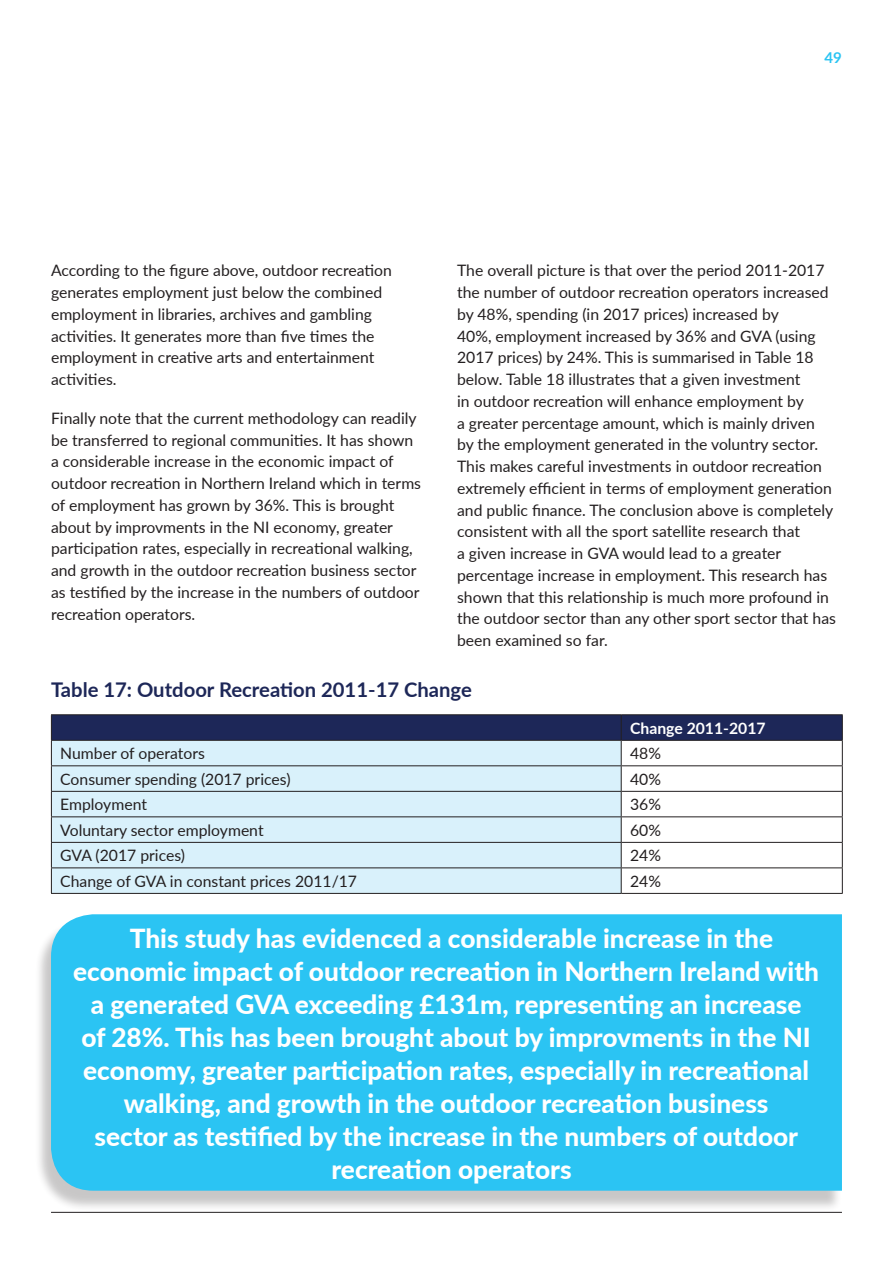
<style>
.page{position:relative;width:893px;height:1263px;background:#fff}
.page>*{position:absolute;margin:0;border:0;box-sizing:border-box;transform-origin:0 0}
.t1{font:800 26.25px/33px "Lato";color:#fff;text-align:center}
.t2{font:700 20.25px "Lato";color:#1d2758}
.t3{font:15.75px/21.8px "Lato";color:#231f20}
.t4{font:700 15.75px "Lato";color:#fff}
.t5{font:700 15px "Lato";color:#2bc4f3}
</style>
<div class="page">
<hr style="left:51px;top:1212px;width:791px;height:1px;background:#231f20">
<hr style="left:51px;top:714px;width:570px;height:1px;background:#231f20">
<hr style="left:621px;top:714px;width:222px;height:1px;background:#231f20">
<svg style="left:51px;top:715px;width:792px;height:178px"></svg>
<hr style="left:51px;top:893px;width:570px;height:1px;background:#231f20">
<hr style="left:621px;top:893px;width:222px;height:1px;background:#231f20">
<div style="left:35px;top:919px;width:808px;height:292px;background:#231f20;opacity:.25"></div>
<div style="left:51px;top:914px;width:791px;height:277px;background:#2bc4f3"></div>
<p class="t5" style="left:824px;top:47px;width:19px">49</p>
<p class="t3" style="left:51px;top:259px;width:342px">According to the figure above, outdoor recreation generates employment just below the combined employment in libraries, archives and gambling activities. It generates more than five times the employment in creative arts and entertainment activities.</p>
<p class="t3" style="left:51px;top:407px;width:372px">Finally note that the current methodology can readily be transferred to regional communities. It has shown a considerable increase in the economic impact of outdoor recreation in Northern Ireland which in terms of employment has grown by 36%. This is brought about by improvments in the NI economy, greater participation rates, especially in recreational walking, and growth in the outdoor recreation business sector as testified by the increase in the numbers of outdoor recreation operators.</p>
<p class="t3" style="left:457px;top:259px;width:380px">The overall picture is that over the period 2011-2017 the number of outdoor recreation operators increased by 48%, spending (in 2017 prices) increased by<br>40%, employment increased by 36% and GVA (using 2017 prices) by 24%. This is summarised in Table 18 below. Table 18 illustrates that a given investment<br>in outdoor recreation will enhance employment by<br>a greater percentage amount, which is mainly driven<br>by the employment generated in the voluntry sector.<br>This makes careful investments in outdoor recreation extremely efficient in terms of employment generation and public finance. The conclusion above is completely consistent with all the sport satellite research that<br>a given increase in GVA would lead to a greater percentage increase in employment. This research has shown that this relationship is much more profound in the outdoor sector than any other sport sector that has been examined so far.</p>
<p class="t2" style="left:51px;top:674px;width:422px">Table 17: Outdoor Recreation 2011-17 Change</p>
<p class="t4" style="left:630px;top:716px;width:137px">Change 2011-2017</p>
<p class="t3" style="left:60px;top:742px;width:146px">Number of operators</p>
<p class="t3" style="left:630px;top:742px;width:32px">48%</p>
<p class="t3" style="left:60px;top:768px;width:232px">Consumer spending (2017 prices)</p>
<p class="t3" style="left:630px;top:768px;width:32px">40%</p>
<p class="t3" style="left:60px;top:793px;width:88px">Employment</p>
<p class="t3" style="left:630px;top:793px;width:32px">36%</p>
<p class="t3" style="left:60px;top:819px;width:205px">Voluntary sector employment</p>
<p class="t3" style="left:630px;top:819px;width:32px">60%</p>
<p class="t3" style="left:60px;top:844px;width:126px">GVA (2017 prices)</p>
<p class="t3" style="left:630px;top:844px;width:32px">24%</p>
<p class="t3" style="left:60px;top:870px;width:298px">Change of GVA in constant prices 2011/17</p>
<p class="t3" style="left:630px;top:870px;width:32px">24%</p>
<p class="t1" style="left:73px;top:920px;width:747px">This study has evidenced a considerable increase in the economic impact of outdoor recreation in Northern Ireland with a generated GVA exceeding £131m, representing an increase<br>of 28%. This has been brought about by improvments in the NI economy, greater participation rates, especially in recreational walking, and growth in the outdoor recreation business<br>sector as testified by the increase in the numbers of outdoor recreation operators</p>
</div>
